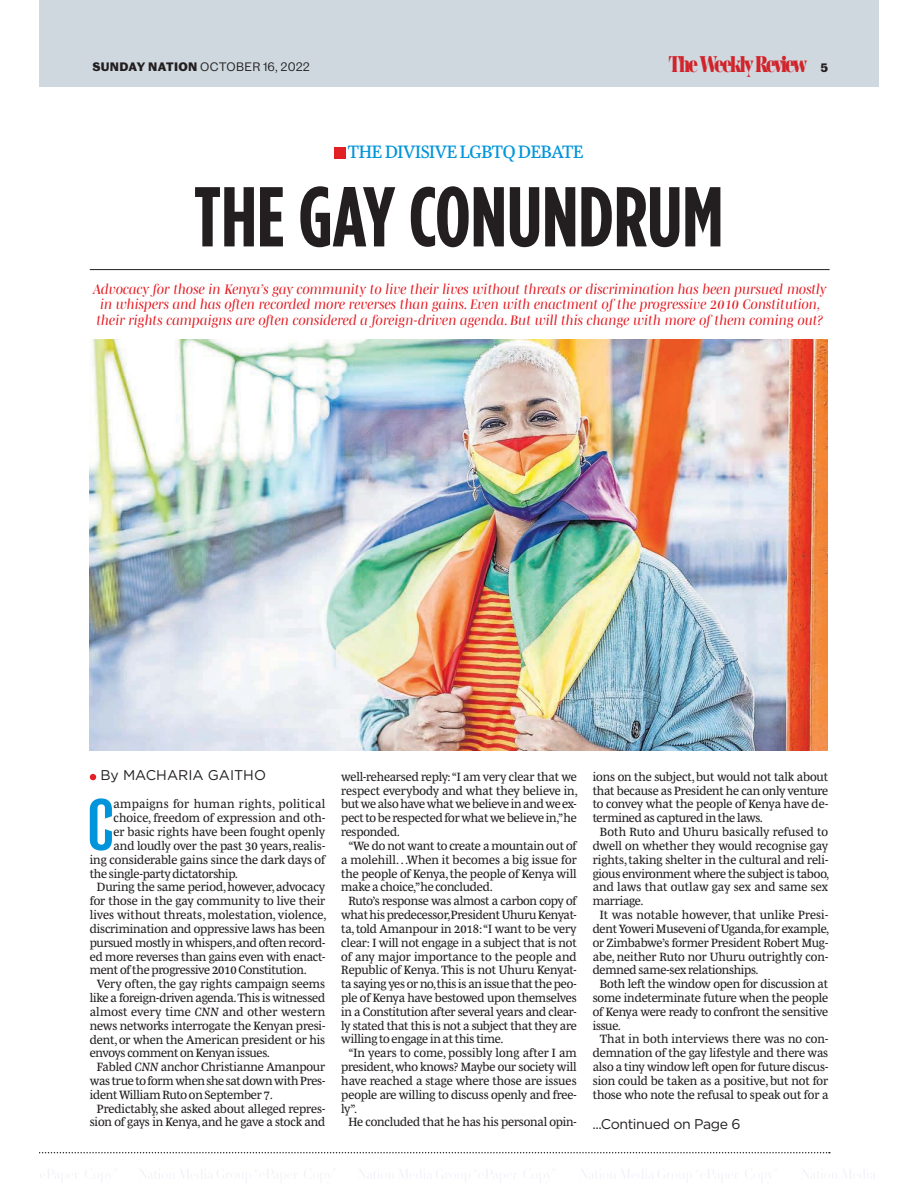
<style>
.page{position:relative;width:918px;height:1188px;background:#fff}
.page>*{position:absolute;margin:0;border:0;box-sizing:border-box;transform-origin:0 0}
.t1{font:700 84.6px "Gotham Condensed";color:#231f20}
.t2{font:600 66.9px "Caslon Doric Condensed";color:#0095da}
.t3{font:900 23.55px "AW Conqueror Pro Didot";letter-spacing:-.125em;color:#d2232a;scale:.67 1}
.t4{font:18.3px "Mencken Pro Text";letter-spacing:-.02em;color:#0095da}
.t5{font:italic 14.1px/15.5px "Mencken Pro Head";color:#e31f26}
.t6{font:14.1px "Gotham";letter-spacing:-.03em;color:#231f20}
.t7{font:14.1px "Gotham";color:#231f20}
.t8{font:12.3px "Mencken Pro Text";letter-spacing:-.015em;color:#231f20}
.t9{font:12.3px "Mencken Pro Text";letter-spacing:.005em;color:#231f20}
.t10{font:12.3px "Mencken Pro Text";letter-spacing:.01em;color:#231f20}
.t11{font:12.3px "Mencken Pro Text";letter-spacing:.015em;color:#231f20}
.t12{font:12.3px "Mencken Pro Text";letter-spacing:.025em;color:#231f20}
.t13{font:11.25px "Caslon Doric";letter-spacing:.015em;color:#231f20}
.s1{font-weight:700}
.s2{font-family:"Caslon Doric";font-weight:700;font-size:11.25px;color:#231f20}
.s3{font-style:italic}
</style>
<div class="page">
<svg style="left:40px;top:1169px;width:36px;height:10px"></svg>
<svg style="left:85px;top:1169px;width:32px;height:9px"></svg>
<svg style="left:140px;top:1169px;width:158px;height:14px"></svg>
<svg style="left:304px;top:1169px;width:32px;height:9px"></svg>
<svg style="left:359px;top:1169px;width:158px;height:14px"></svg>
<svg style="left:523px;top:1170px;width:26px;height:13px"></svg>
<svg style="left:581px;top:1169px;width:155px;height:14px"></svg>
<svg style="left:745px;top:1169px;width:32px;height:9px"></svg>
<svg style="left:803px;top:1169px;width:72px;height:10px"></svg>
<svg style="left:39px;top:1152px;width:791px;height:1px"></svg>
<div style="left:39px;top:0;width:840px;height:87px;background:#ced8de"></div>
<svg style="left:90px;top:774px;width:6px;height:6px"></svg>
<hr style="left:90px;top:269px;width:740px;height:1px;background:#231f20">
<div style="left:334px;top:148px;width:11px;height:11px;background:#e31f26"></div>
<img style="left:90px;top:340px;width:738px;height:411px">
<p class="t13" style="left:92px;top:63px;width:219px"><span class="s1">SUNDAY NATION</span> OCTOBER 16, 2022</p>
<h3 class="t3" style="left:669px;top:50px;width:239px">The Weekly Review <span class="s2">5</span></h3>
<h3 class="t4" style="left:348px;top:144px;width:237px">THE DIVISIVE LGBTQ DEBATE</h3>
<h1 class="t1" style="left:194px;top:186px;width:531px">THE GAY CONUNDRUM</h1>
<p class="t5" style="left:93px;top:282px;width:735px">Advocacy for those in Kenya’s gay community to live their lives without threats or discrimination has been pursued mostly in whispers and has often recorded more reverses than gains. Even with enactment of the progressive 2010 Constitution, their rights campaigns are often considered a foreign-driven agenda. But will this change with more of them coming out?</p>
<p class="t7" style="left:100px;top:770px;width:167px">By MACHARIA GAITHO</p>
<h2 class="t2" style="left:87px;top:799px;width:28px">C</h2>
<p class="t12" style="left:114px;top:799px;width:213px">ampaigns for human rights, political</p>
<p class="t9" style="left:114px;top:813px;width:213px">choice, freedom of expression and oth-</p>
<p class="t8" style="left:114px;top:826px;width:213px">er basic rights have been fought openly</p>
<p class="t8" style="left:114px;top:840px;width:213px">and loudly over the past 30 years, realis-</p>
<p class="t8" style="left:90px;top:854px;width:237px">ing considerable gains since the dark days of</p>
<p class="t8" style="left:90px;top:868px;width:150px">the single-party dictatorship.</p>
<p class="t8" style="left:97px;top:882px;width:230px">During the same period, however, advocacy</p>
<p class="t8" style="left:90px;top:896px;width:237px">for those in the gay community to live their</p>
<p class="t9" style="left:90px;top:909px;width:238px">lives without threats, molestation, violence,</p>
<p class="t8" style="left:90px;top:923px;width:237px">discrimination and oppressive laws has been</p>
<p class="t8" style="left:90px;top:937px;width:237px">pursued mostly in whispers, and often record-</p>
<p class="t8" style="left:90px;top:951px;width:237px">ed more reverses than gains even with enact-</p>
<p class="t8" style="left:90px;top:965px;width:219px">ment of the progressive 2010 Constitution.</p>
<p class="t8" style="left:97px;top:979px;width:230px">Very often, the gay rights campaign seems</p>
<p class="t8" style="left:90px;top:992px;width:237px">like a foreign-driven agenda. This is witnessed</p>
<p class="t11" style="left:90px;top:1006px;width:237px">almost every time <span class="s3">CNN</span> and other western</p>
<p class="t8" style="left:90px;top:1020px;width:237px">news networks interrogate the Kenyan presi-</p>
<p class="t8" style="left:90px;top:1034px;width:237px">dent, or when the American president or his</p>
<p class="t8" style="left:90px;top:1048px;width:182px">envoys comment on Kenyan issues.</p>
<p class="t8" style="left:97px;top:1062px;width:230px">Fabled <span class="s3">CNN</span> anchor Christianne Amanpour</p>
<p class="t8" style="left:90px;top:1075px;width:237px">was true to form when she sat down with Pres-</p>
<p class="t8" style="left:90px;top:1089px;width:185px">ident William Ruto on September 7.</p>
<p class="t8" style="left:97px;top:1103px;width:230px">Predictably, she asked about alleged repres-</p>
<p class="t8" style="left:90px;top:1117px;width:237px">sion of gays in Kenya, and he gave a stock and</p>
<p class="t8" style="left:341px;top:771px;width:237px">well-rehearsed reply: “I am very clear that we</p>
<p class="t8" style="left:341px;top:785px;width:238px">respect everybody and what they believe in,</p>
<p class="t8" style="left:341px;top:799px;width:237px">but we also have what we believe in and we ex-</p>
<p class="t8" style="left:341px;top:813px;width:237px">pect to be respected for what we believe in,” he</p>
<p class="t8" style="left:341px;top:826px;width:60px">responded.</p>
<p class="t8" style="left:348px;top:840px;width:230px">“We do not want to create a mountain out of</p>
<p class="t8" style="left:341px;top:854px;width:237px">a molehill…When it becomes a big issue for</p>
<p class="t8" style="left:341px;top:868px;width:237px">the people of Kenya, the people of Kenya will</p>
<p class="t8" style="left:341px;top:882px;width:153px">make a choice,” he concluded.</p>
<p class="t8" style="left:348px;top:896px;width:230px">Ruto’s response was almost a carbon copy of</p>
<p class="t8" style="left:341px;top:909px;width:237px">what his predecessor,President Uhuru Kenyat-</p>
<p class="t8" style="left:341px;top:923px;width:237px">ta, told Amanpour in 2018: “I want to be very</p>
<p class="t8" style="left:341px;top:937px;width:237px">clear: I will not engage in a subject that is not</p>
<p class="t9" style="left:341px;top:951px;width:237px">of any major importance to the people and</p>
<p class="t8" style="left:341px;top:965px;width:237px">Republic of Kenya. This is not Uhuru Kenyat-</p>
<p class="t8" style="left:341px;top:979px;width:237px">ta saying yes or no,this is an issue that the peo-</p>
<p class="t8" style="left:341px;top:992px;width:237px">ple of Kenya have bestowed upon themselves</p>
<p class="t8" style="left:341px;top:1006px;width:237px">in a Constitution after several years and clear-</p>
<p class="t8" style="left:341px;top:1020px;width:237px">ly stated that this is not a subject that they are</p>
<p class="t8" style="left:341px;top:1034px;width:164px">willing to engage in at this time.</p>
<p class="t9" style="left:348px;top:1048px;width:230px">“In years to come, possibly long after I am</p>
<p class="t8" style="left:341px;top:1062px;width:237px">president, who knows? Maybe our society will</p>
<p class="t8" style="left:341px;top:1075px;width:237px">have reached a stage where those are issues</p>
<p class="t8" style="left:341px;top:1089px;width:237px">people are willing to discuss openly and free-</p>
<p class="t8" style="left:341px;top:1103px;width:18px">ly”.</p>
<p class="t8" style="left:348px;top:1117px;width:230px">He concluded that he has his personal opin-</p>
<p class="t8" style="left:593px;top:771px;width:237px">ions on the subject, but would not talk about</p>
<p class="t8" style="left:593px;top:785px;width:237px">that because as President he can only venture</p>
<p class="t8" style="left:593px;top:799px;width:237px">to convey what the people of Kenya have de-</p>
<p class="t8" style="left:593px;top:813px;width:172px">termined as captured in the laws.</p>
<p class="t9" style="left:600px;top:826px;width:230px">Both Ruto and Uhuru basically refused to</p>
<p class="t8" style="left:593px;top:840px;width:237px">dwell on whether they would recognise gay</p>
<p class="t8" style="left:593px;top:854px;width:237px">rights, taking shelter in the cultural and reli-</p>
<p class="t8" style="left:593px;top:868px;width:238px">gious environment where the subject is taboo,</p>
<p class="t9" style="left:593px;top:882px;width:237px">and laws that outlaw gay sex and same sex</p>
<p class="t8" style="left:593px;top:896px;width:52px">marriage.</p>
<p class="t10" style="left:600px;top:909px;width:230px">It was notable however, that unlike Presi-</p>
<p class="t8" style="left:593px;top:923px;width:238px">dent Yoweri Museveni of Uganda,for example,</p>
<p class="t8" style="left:593px;top:937px;width:237px">or Zimbabwe’s former President Robert Mug-</p>
<p class="t8" style="left:593px;top:951px;width:237px">abe, neither Ruto nor Uhuru outrightly con-</p>
<p class="t8" style="left:593px;top:965px;width:168px">demned same-sex relationships.</p>
<p class="t8" style="left:600px;top:979px;width:230px">Both left the window open for discussion at</p>
<p class="t8" style="left:593px;top:992px;width:237px">some indeterminate future when the people</p>
<p class="t8" style="left:593px;top:1006px;width:237px">of Kenya were ready to confront the sensitive</p>
<p class="t8" style="left:593px;top:1020px;width:30px">issue.</p>
<p class="t9" style="left:600px;top:1034px;width:230px">That in both interviews there was no con-</p>
<p class="t8" style="left:593px;top:1048px;width:237px">demnation of the gay lifestyle and there was</p>
<p class="t8" style="left:593px;top:1062px;width:237px">also a tiny window left open for future discus-</p>
<p class="t8" style="left:593px;top:1075px;width:237px">sion could be taken as a positive, but not for</p>
<p class="t8" style="left:593px;top:1089px;width:237px">those who note the refusal to speak out for a</p>
<p class="t6" style="left:592px;top:1119px;width:150px">...Continued on Page 6</p>
</div>
